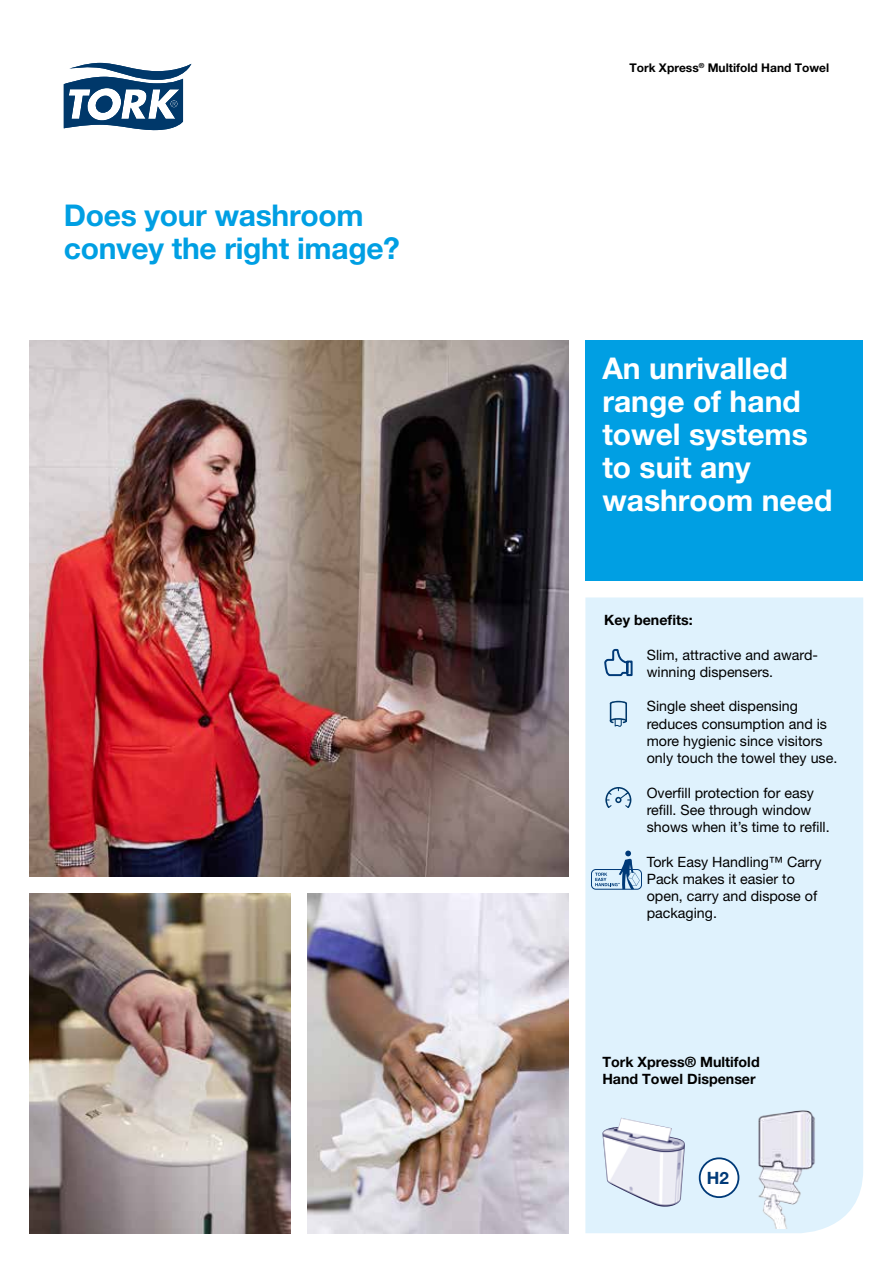
<style>
.page{position:relative;width:893px;height:1263px;background:#fff}
.page>*{position:absolute;margin:0;border:0;box-sizing:border-box;transform-origin:0 0}
.t1{font:700 30px/33px "Helvetica Neue LT Pro";color:#fff}
.t2{font:700 30px/33px "Helvetica Neue LT Pro";letter-spacing:-.01em;color:#009fe3}
.t3{font:700 16.95px "Helvetica Neue LT Pro";color:#003a78}
.t4{font:14.25px/17.2px "Helvetica Neue LT Pro";color:#000}
.t5{font:700 14.25px/17.2px "Helvetica Neue LT Pro";color:#000}
.t6{font:700 12px "Helvetica Neue LT Pro";color:#000}
</style>
<div class="page">
<div style="left:585px;top:597px;width:278px;height:636px;background:#dff2fd"></div>
<svg style="left:64px;top:63px;width:127px;height:67px"></svg>
<div style="left:700px;top:1158px;width:38px;height:39px;background:#fff;border-radius:50%"></div>
<div style="left:699px;top:1157px;width:40px;height:41px;border:2px solid #003a78;border-radius:50%"></div>
<img style="left:712px;top:1097px;width:147px;height:132px">
<div style="left:591px;top:869px;width:51px;height:21px;border:1px solid #003a78;border-radius:4px"></div>
<svg style="left:595px;top:850px;width:45px;height:39px;background:#aecae0"></svg>
<img style="left:602px;top:1118px;width:19px;height:65px">
<div style="left:585px;top:340px;width:278px;height:240px;background:#009fe3"></div>
<img style="left:30px;top:340px;width:538px;height:536px">
<img style="left:30px;top:893px;width:261px;height:340px">
<img style="left:308px;top:893px;width:260px;height:340px">
<svg style="left:603px;top:648px;width:31px;height:29px"></svg>
<svg style="left:610px;top:701px;width:17px;height:26px"></svg>
<svg style="left:605px;top:787px;width:26px;height:21px"></svg>
<h1 class="t2" style="left:64px;top:198px;width:338px">Does your washroom convey the right image?</h1>
<p class="t6" style="left:629px;top:61px;width:201px">Tork Xpress<sup>®</sup> Multifold Hand Towel</p>
<h1 class="t1" style="left:602px;top:351px;width:231px">An unrivalled range of hand towel systems to suit any washroom need</h1>
<p class="t5" style="left:604px;top:611px;width:90px">Key benefits:</p>
<p class="t4" style="left:647px;top:646px;width:173px">Slim, attractive and award&shy;winning dispensers.</p>
<p class="t4" style="left:647px;top:697px;width:192px">Single sheet dispensing reduces consumption and is more hygienic since visitors only touch the towel they use.</p>
<p class="t4" style="left:647px;top:784px;width:184px">Overfill protection for easy refill. See through window shows when it’s time to refill.</p>
<p class="t4" style="left:647px;top:853px;width:176px">Tork Easy Handling™ Carry<br>Pack makes it easier to open, carry and dispose of packaging.</p>
<p class="t5" style="left:602px;top:1053px;width:159px">Tork Xpress® Multifold<br>Hand Towel Dispenser</p>
<p class="t3" style="left:707px;top:1167px;width:23px">H2</p>
</div>
